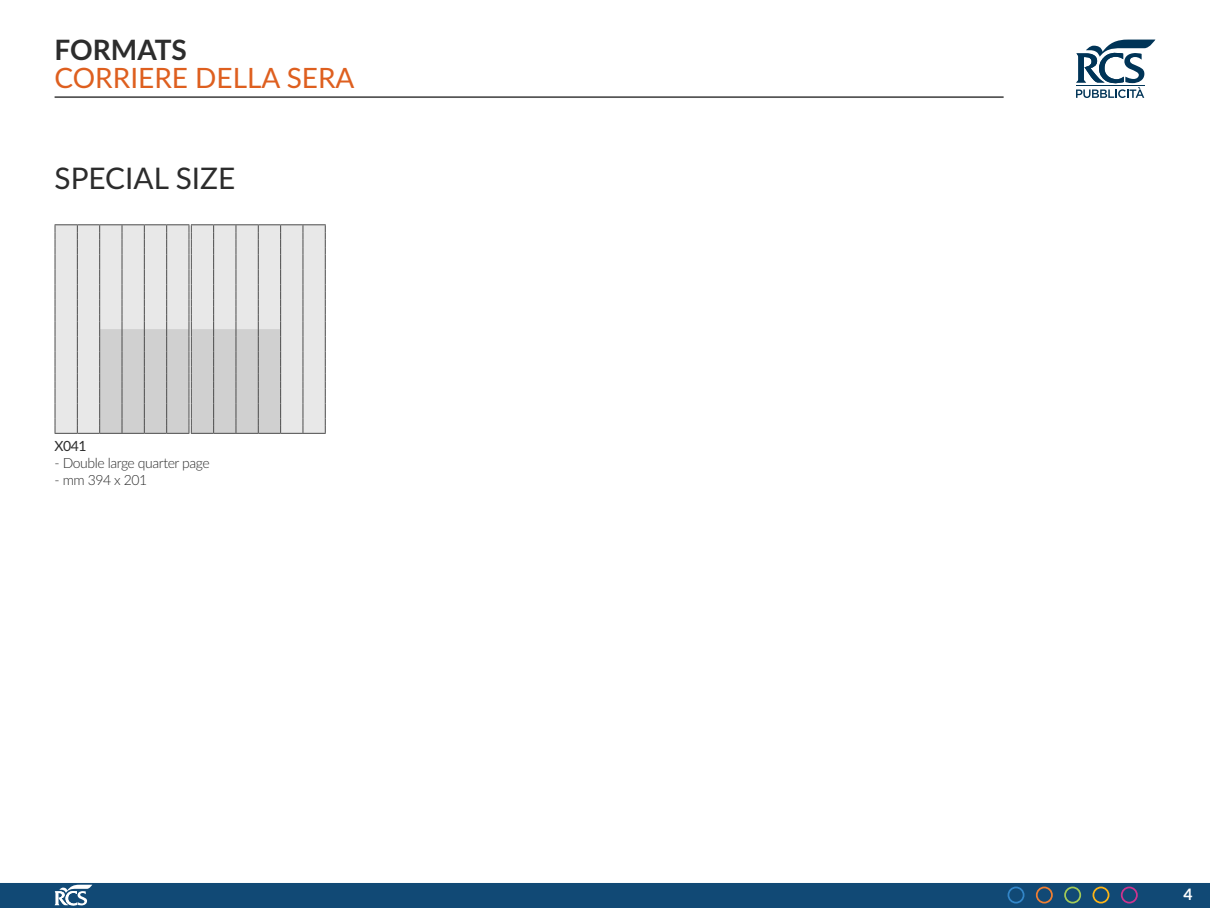
<style>
.page{position:relative;width:1210px;height:908px;background:#fff}
.page>*{position:absolute;margin:0;border:0;box-sizing:border-box;transform-origin:0 0}
.t1{font:29.75px "Lato";color:#2c2c2c}
.t2{font:28px "Lato";color:#de5f1f}
.t3{font:700 28px "Lato";color:#2c2c2c}
.t4{font:700 15.75px "Lato";color:#fff}
.t5{font:300 14px "Lato";letter-spacing:-.03em;color:#2c2c2c}
.t6{font:14px "Lato";color:#2c2c2c}
</style>
<div class="page">
<hr style="left:55px;top:96px;width:948px;height:2px;background:#565656">
<div style="left:0;top:883px;width:1210px;height:24px;background:#114975"></div>
<svg style="left:1076px;top:40px;width:79px;height:58px"></svg>
<svg style="left:55px;top:224px;width:271px;height:210px;background:#d7d7d7"></svg>
<h2 class="t3" style="left:55px;top:29px;width:134px">FORMATS</h2>
<h2 class="t2" style="left:55px;top:57px;width:195px">CORRIERE DELLA</h2>
<h2 class="t2" style="left:287px;top:57px;width:64px">SERA</h2>
<h1 class="t1" style="left:55px;top:157px;width:178px">SPECIAL SIZE</h1>
<p class="t6" style="left:55px;top:436px;width:34px">X041</p>
<p class="t5" style="left:55px;top:453px;width:157px">- Double large quarter page</p>
<p class="t5" style="left:55px;top:470px;width:94px">- mm 394 x 201</p>
<p class="t4" style="left:1183px;top:882px;width:11px">4</p>
</div>
